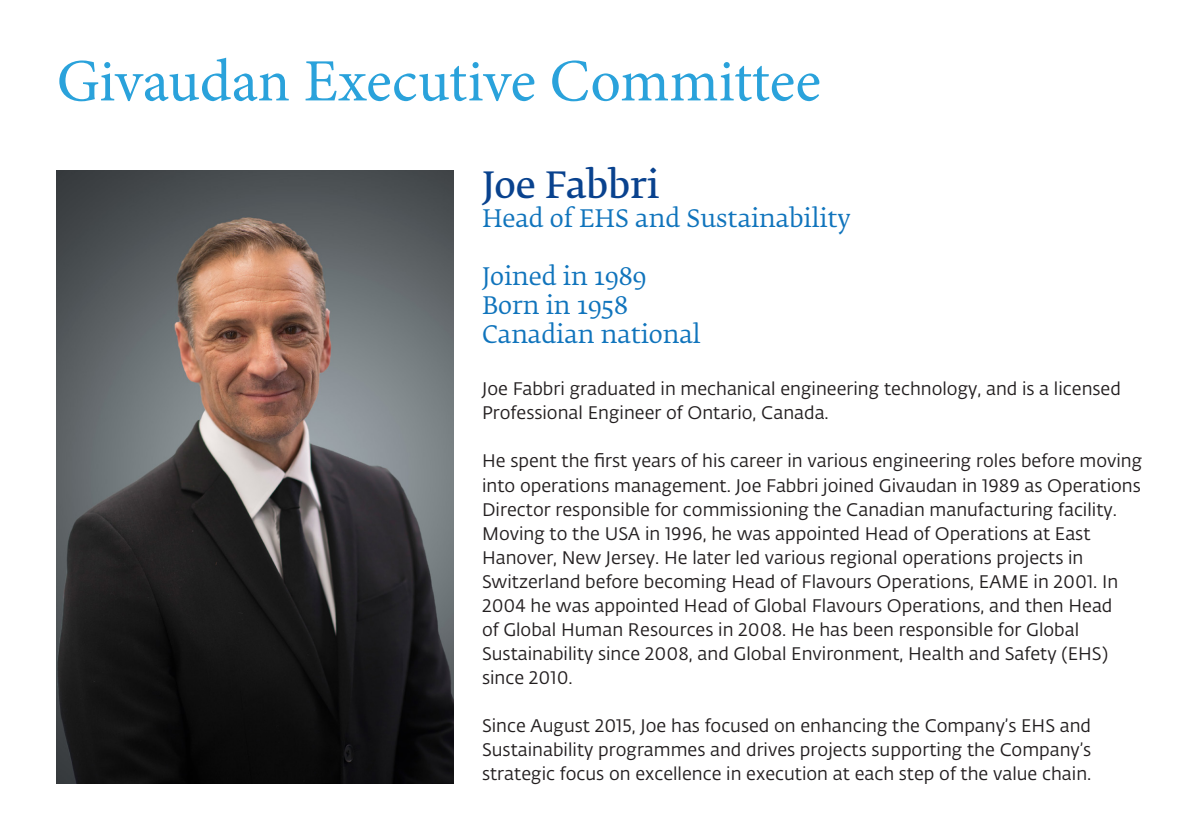
<style>
.page{position:relative;width:1191px;height:840px;background:#fff}
.page>*{position:absolute;margin:0;border:0;box-sizing:border-box;transform-origin:0 0}
.t1{font:60px "Minion Pro";letter-spacing:-.005em;color:#2aa2db}
.t2{font:36px "Fedra Serif B Pro Demi";color:#09428e}
.t3{font:24px "Fedra Serif B Pro";color:#1074bc}
.t4{font:18px/24px "Fedra Sans Alt Pro Book LF";color:#231f20}
</style>
<div class="page">
<img style="left:57px;top:170px;width:397px;height:612px">
<p class="t1" style="left:57px;top:41px;width:765px">Givaudan Executive Committee</p>
<p class="t2" style="left:482px;top:165px;width:179px">Joe Fabbri</p>
<p class="t3" style="left:482px;top:205px;width:370px">Head of EHS and Sustainability</p>
<p class="t3" style="left:482px;top:262px;width:166px">Joined in 1989</p>
<p class="t3" style="left:482px;top:291px;width:147px">Born in 1958</p>
<p class="t3" style="left:482px;top:320px;width:220px">Canadian national</p>
<p class="t4" style="left:482px;top:376px;width:640px">Joe Fabbri graduated in mechanical engineering technology, and is a licensed<br>Professional Engineer of Ontario, Canada.</p>
<p class="t4" style="left:482px;top:448px;width:661px">He spent the first years of his career in various engineering roles before moving into operations management. Joe Fabbri joined Givaudan in 1989 as Operations Director responsible for commissioning the Canadian manufacturing facility.<br>Moving to the USA in 1996, he was appointed Head of Operations at East Hanover, New Jersey. He later led various regional operations projects in Switzerland before becoming Head of Flavours Operations, EAME in 2001. In 2004 he was appointed Head of Global Flavours Operations, and then Head<br>of Global Human Resources in 2008. He has been responsible for Global Sustainability since 2008, and Global Environment, Health and Safety (EHS) since 2010.</p>
<p class="t4" style="left:482px;top:712px;width:611px;text-align:justify">Since August 2015, Joe has focused on enhancing the Company’s EHS and Sustainability programmes and drives projects supporting the Company’s strategic focus on excellence in execution at each step of the value chain.</p>
</div>
